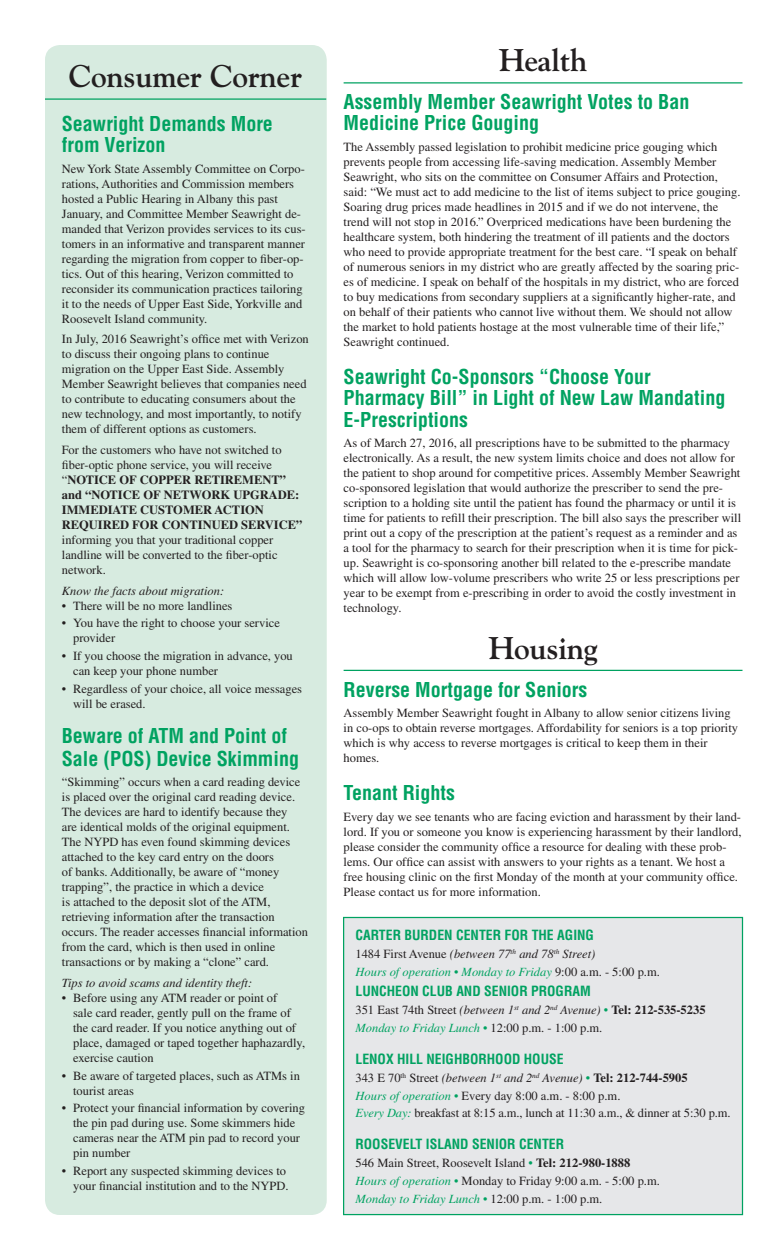
<style>
.page{position:relative;width:765px;height:1260px;background:#fff}
.page>*{position:absolute;margin:0;border:0;box-sizing:border-box;transform-origin:0 0}
.t1{font:700 31.25px "Goudy";letter-spacing:-.01em;color:#231f20}
.t2{font:700 condensed 20px/21.2px "Helvetica";color:#00a261}
.t3{font:700 condensed 13.75px "Helvetica";color:#00a261}
.t4{font:12.5px/15px "Times";color:#231f20}
.t5{font:700 12.5px/15px "Times";color:#231f20}
.t6{font:italic 12.5px "Times";color:#231f20}
.s1{font-weight:400}
.s2{font-style:italic}
.s3{font-style:italic;color:#00a261}
.s4{color:#00a261}
.s5{font-weight:700}
</style>
<div class="page">
<div style="left:45px;top:45px;width:282px;height:1170px;background:#d7ebe0;border-radius:15px"></div>
<hr style="left:45px;top:98px;width:281px;height:2px;background:#00a261">
<hr style="left:344px;top:82px;width:399px;height:2px;background:#00a261">
<hr style="left:344px;top:670px;width:399px;height:1px;background:#00a261">
<div style="left:344px;top:918px;width:398px;height:297px;background:#e6e7e9"></div>
<div style="left:343px;top:917px;width:400px;height:298px;border:1px solid #00a261"></div>
<h1 class="t1" style="left:69px;top:58px;width:235px">Consumer Corner</h1>
<h2 class="t2" style="left:62px;top:113px;width:213px">Seawright Demands More from Verizon</h2>
<p class="t4" style="left:62px;top:161px;width:245px">New York State Assembly Committee on Corpo&shy;rations, Authorities and Commission members hosted a Public Hearing in Albany this past January, and Committee Member Seawright de&shy;manded that Verizon provides services to its cus&shy;tomers in an informative and transparent manner regarding the migration from copper to fiber-op&shy;tics. Out of this hearing, Verizon committed to reconsider its communication practices tailoring it to the needs of Upper East Side, Yorkville and Roosevelt Island community.</p>
<p class="t4" style="left:62px;top:332px;width:248px">In July, 2016 Seawright’s office met with Verizon to discuss their ongoing plans to continue migration on the Upper East Side. Assembly Member Seawright believes that companies need to contribute to educating consumers about the new technology, and most importantly, to notify them of different options as customers.</p>
<p class="t5" style="left:62px;top:442px;width:242px"><span class="s1">For the customers who have not switched to fiber-optic phone service, you will receive “</span>NOTICE OF COPPER RETIREMENT” and “NOTICE OF NETWORK UPGRADE:<br>IMMEDIATE CUSTOMER ACTION REQUIRED FOR CONTINUED SERVICE”</p>
<p class="t4" style="left:62px;top:532px;width:217px">informing you that your traditional copper landline will be converted to the fiber-optic network.</p>
<p class="t6" style="left:62px;top:584px;width:164px">Know the facts about migration:</p>
<p class="t4" style="left:62px;top:598px;width:172px">• There will be no more landlines</p>
<p class="t4" style="left:73px;top:616px;width:208px;text-indent:-11px">• You have the right to choose your service provider</p>
<p class="t4" style="left:73px;top:648px;width:221px;text-indent:-11px">• If you choose the migration in advance, you can keep your phone number</p>
<p class="t4" style="left:73px;top:681px;width:230px;text-indent:-11px">• Regardless of your choice, all voice messages will be erased.</p>
<h2 class="t2" style="left:62px;top:724px;width:239px;line-height:22.5px">Beware of ATM and Point of<br>Sale (POS) Device Skimming</h2>
<p class="t4" style="left:62px;top:775px;width:248px">“Skimming” occurs when a card reading device is placed over the original card reading device.<br>The devices are hard to identify because they<br>are identical molds of the original equipment.<br>The NYPD has even found skimming devices attached to the key card entry on the doors<br>of banks. Additionally, be aware of “money trapping”, the practice in which a device<br>is attached to the deposit slot of the ATM, retrieving information after the transaction occurs. The reader accesses financial information from the card, which is then used in online transactions or by making a “clone” card.</p>
<p class="t6" style="left:62px;top:976px;width:192px">Tips to avoid scams and identity theft:</p>
<p class="t4" style="left:73px;top:990px;width:234px;text-indent:-11px">• Before using any ATM reader or point of<br>sale card reader, gently pull on the frame of the card reader. If you notice anything out of place, damaged or taped together haphazardly, exercise caution</p>
<p class="t4" style="left:73px;top:1068px;width:228px;text-indent:-11px">• Be aware of targeted places, such as ATMs in tourist areas</p>
<p class="t4" style="left:73px;top:1101px;width:233px;text-indent:-11px">• Protect your financial information by covering the pin pad during use. Some skimmers hide cameras near the ATM pin pad to record your pin number</p>
<p class="t4" style="left:62px;top:1163px;width:228px;text-align:right">• Report any suspected skimming devices to your financial institution and to the NYPD.</p>
<h1 class="t1" style="left:499px;top:41px;width:90px">Health</h1>
<h2 class="t2" style="left:344px;top:91px;width:347px">Assembly Member Seawright Votes to Ban<br>Medicine Price Gouging</h2>
<p class="t4" style="left:344px;top:139px;width:398px">The Assembly passed legislation to prohibit medicine price gouging which prevents people from accessing life-saving medication. Assembly Member Seawright, who sits on the committee on Consumer Affairs and Protection, said: “We must act to add medicine to the list of items subject to price gouging.<br>Soaring drug prices made headlines in 2015 and if we do not intervene, the trend will not stop in 2016.” Overpriced medications have been burdening the healthcare system, both hindering the treatment of ill patients and the doctors who need to provide appropriate treatment for the best care. “I speak on behalf of numerous seniors in my district who are greatly affected by the soaring pric&shy;es of medicine. I speak on behalf of the hospitals in my district, who are forced to buy medications from secondary suppliers at a significantly higher-rate, and on behalf of their patients who cannot live without them. We should not allow the market to hold patients hostage at the most vulnerable time of their life,” Seawright continued.</p>
<h2 class="t2" style="left:344px;top:366px;width:383px">Seawright Co-Sponsors “Choose Your<br>Pharmacy Bill” in Light of New Law Mandating<br>E-Prescriptions</h2>
<p class="t4" style="left:344px;top:436px;width:399px">As of March 27, 2016, all prescriptions have to be submitted to the pharmacy electronically. As a result, the new system limits choice and does not allow for the patient to shop around for competitive prices. Assembly Member Seawright co-sponsored legislation that would authorize the prescriber to send the pre&shy;scription to a holding site until the patient has found the pharmacy or until it is time for patients to refill their prescription. The bill also says the prescriber will print out a copy of the prescription at the patient’s request as a reminder and as a tool for the pharmacy to search for their prescription when it is time for pick&shy;up. Seawright is co-sponsoring another bill related to the e-prescribe mandate which will allow low-volume prescribers who write 25 or less prescriptions per year to be exempt from e-prescribing in order to avoid the costly investment in technology.</p>
<h1 class="t1" style="left:488px;top:629px;width:111px">Housing</h1>
<h2 class="t2" style="left:344px;top:679px;width:245px">Reverse Mortgage for Seniors</h2>
<p class="t4" style="left:344px;top:706px;width:396px">Assembly Member Seawright fought in Albany to allow senior citizens living in co-ops to obtain reverse mortgages. Affordability for seniors is a top priority which is why access to reverse mortgages is critical to keep them in their homes.</p>
<h2 class="t2" style="left:344px;top:782px;width:113px">Tenant Rights</h2>
<p class="t4" style="left:344px;top:809px;width:400px">Every day we see tenants who are facing eviction and harassment by their land&shy;lord. If you or someone you know is experiencing harassment by their landlord, please consider the community office a resource for dealing with these prob&shy;lems. Our office can assist with answers to your rights as a tenant. We host a free housing clinic on the first Monday of the month at your community office.<br>Please contact us for more information.</p>
<p class="t3" style="left:355px;top:927px;width:240px">CARTER BURDEN CENTER FOR THE AGING</p>
<p class="t4" style="left:355px;top:945px;width:306px;line-height:17.9px">1484 First Avenue <span class="s2">(between 77</span><sup>th</sup> <span class="s2">and 78</span><sup>th</sup> <span class="s2">Street)<br></span><span class="s3">Hours of operation • Monday to Friday</span> 9:00 a.m. - 5:00 p.m.</p>
<p class="t3" style="left:355px;top:983px;width:237px">LUNCHEON CLUB AND SENIOR PROGRAM</p>
<p class="t4" style="left:355px;top:1001px;width:352px;line-height:17.9px">351 East 74th Street <span class="s2">(between 1</span><sup>st</sup> <span class="s2">and 2</span><sup>nd</sup> <span class="s2">Avenue)</span> <span class="s4">•</span> <span class="s5">Tel: 212-535-5235<br></span><span class="s3">Monday to Friday Lunch •</span> 12:00 p.m. - 1:00 p.m.</p>
<p class="t3" style="left:355px;top:1050px;width:210px">LENOX HILL NEIGHBORHOOD HOUSE</p>
<p class="t4" style="left:355px;top:1069px;width:377px;line-height:17.9px">343 E 70<sup>th</sup> Street <span class="s2">(between 1</span><sup>st</sup> <span class="s2">and 2</span><sup>nd</sup> <span class="s2">Avenue)</span> <span class="s4">•</span> <span class="s5">Tel: 212-744-5905<br></span><span class="s3">Hours of operation •</span> Every day 8:00 a.m. - 8:00 p.m.<br><span class="s3">Every Day:</span> breakfast at 8:15 a.m., lunch at 11:30 a.m., &amp; dinner at 5:30 p.m.</p>
<p class="t3" style="left:355px;top:1135px;width:210px">ROOSEVELT ISLAND SENIOR CENTER</p>
<p class="t4" style="left:355px;top:1154px;width:306px;line-height:17.9px">546 Main Street, Roosevelt Island <span class="s4">•</span> <span class="s5">Tel: 212-980-1888<br></span><span class="s3">Hours of operation •</span> Monday to Friday 9:00 a.m. - 5:00 p.m.<br><span class="s3">Monday to Friday Lunch •</span> 12:00 p.m. - 1:00 p.m.</p>
</div>
